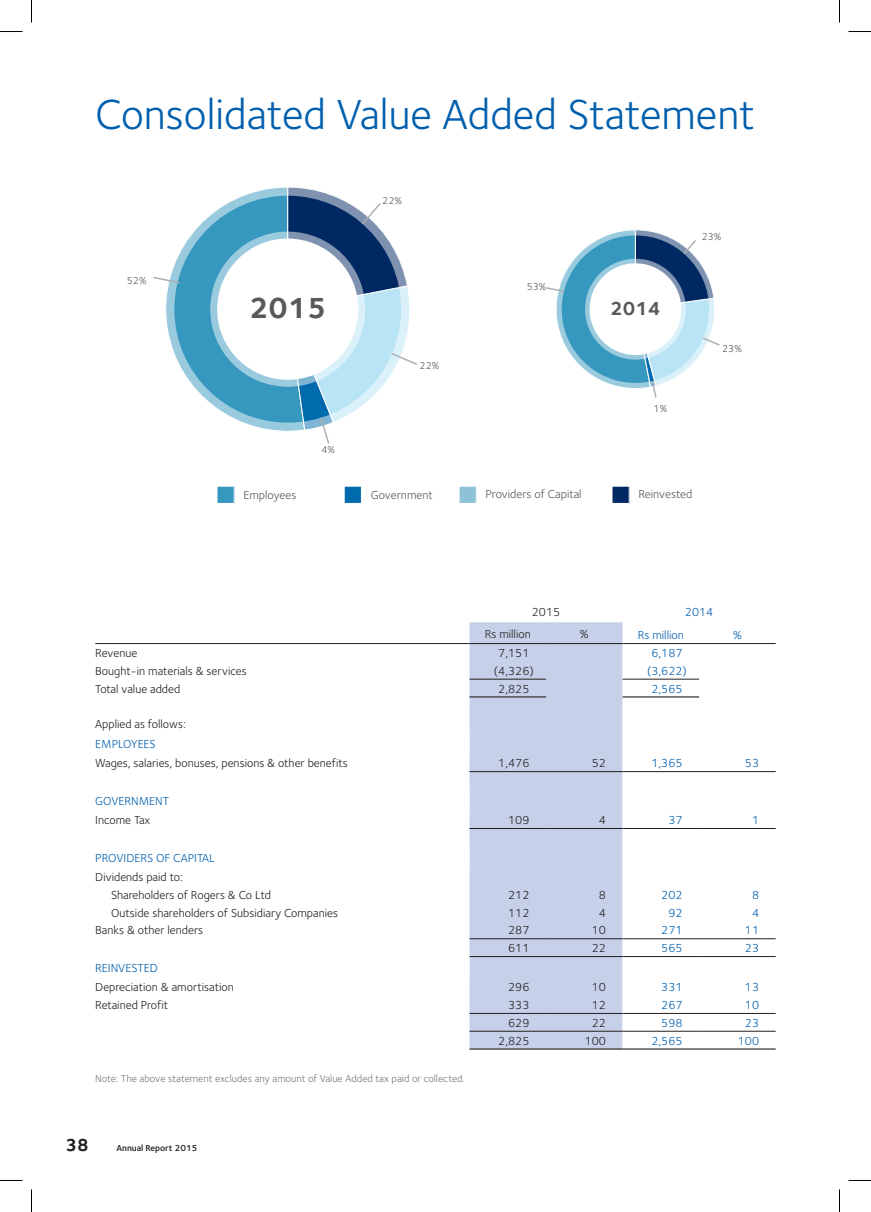
<style>
.page{position:relative;width:871px;height:1212px;background:#fff}
.page>*{position:absolute;margin:0;border:0;box-sizing:border-box;transform-origin:0 0}
.t1{font:43.5px "Foundry Sterling";color:#015fae}
.t2{font:700 30px "Foundry Sterling";color:#58595b}
.t3{font:700 19.5px "Foundry Sterling";color:#58595b}
.t4{font:700 18px "Foundry Sterling";color:#231f20}
.t5{font:12px/17.9px "Foundry Sterling";color:#231f20}
.t6{font:12px "Foundry Sterling";color:#015fae}
.t7{font:12px "Foundry Sterling";color:#58595b}
.t8{font:10.5px "Foundry Sterling";color:#76787b}
.t9{font:10.2px "Foundry Sterling";color:#58595b}
.t10{font:600 9px "Foundry Sterling";color:#231f20}
</style>
<div class="page">
<div style="left:469px;top:622px;width:154px;height:426px;background:#c7d0e9"></div>
<svg style="left:623px;top:679px;width:153px;height:353px"></svg>
<hr style="left:469px;top:938px;width:77px;height:1px;background:#231f20">
<hr style="left:546px;top:938px;width:77px;height:1px;background:#231f20">
<hr style="left:623px;top:938px;width:76px;height:1px;background:#231f20">
<hr style="left:699px;top:938px;width:77px;height:1px;background:#231f20">
<hr style="left:469px;top:1012px;width:77px;height:1px;background:#231f20">
<hr style="left:546px;top:1012px;width:77px;height:1px;background:#231f20">
<hr style="left:623px;top:1012px;width:76px;height:1px;background:#231f20">
<hr style="left:699px;top:1012px;width:77px;height:1px;background:#231f20">
<hr style="left:95px;top:643px;width:374px;height:1px;background:#231f20">
<hr style="left:469px;top:678px;width:77px;height:1px;background:#231f20">
<hr style="left:623px;top:678px;width:76px;height:1px;background:#231f20">
<hr style="left:469px;top:771px;width:77px;height:1px;background:#231f20">
<hr style="left:546px;top:771px;width:77px;height:1px;background:#231f20">
<hr style="left:623px;top:771px;width:76px;height:1px;background:#231f20">
<hr style="left:699px;top:771px;width:77px;height:1px;background:#231f20">
<hr style="left:469px;top:828px;width:77px;height:1px;background:#231f20">
<hr style="left:546px;top:828px;width:77px;height:1px;background:#231f20">
<hr style="left:623px;top:828px;width:76px;height:1px;background:#231f20">
<hr style="left:699px;top:828px;width:77px;height:1px;background:#231f20">
<hr style="left:469px;top:955px;width:77px;height:1px;background:#231f20">
<hr style="left:546px;top:955px;width:77px;height:1px;background:#231f20">
<hr style="left:623px;top:955px;width:76px;height:1px;background:#231f20">
<hr style="left:699px;top:955px;width:77px;height:1px;background:#231f20">
<hr style="left:469px;top:1030px;width:77px;height:1px;background:#231f20">
<hr style="left:546px;top:1030px;width:77px;height:1px;background:#231f20">
<hr style="left:623px;top:1030px;width:76px;height:1px;background:#231f20">
<hr style="left:699px;top:1030px;width:77px;height:1px;background:#231f20">
<hr style="left:469px;top:696px;width:77px;height:1px;background:#231f20">
<hr style="left:623px;top:696px;width:76px;height:1px;background:#231f20">
<hr style="left:469px;top:1048px;width:77px;height:1px;background:#231f20">
<hr style="left:546px;top:1048px;width:77px;height:1px;background:#231f20">
<hr style="left:623px;top:1048px;width:76px;height:1px;background:#231f20">
<hr style="left:699px;top:1048px;width:77px;height:1px;background:#231f20">
<hr style="left:469px;top:643px;width:77px;height:1px;background:#231f20">
<hr style="left:546px;top:643px;width:77px;height:1px;background:#231f20">
<hr style="left:623px;top:643px;width:76px;height:1px;background:#231f20">
<hr style="left:699px;top:643px;width:77px;height:1px;background:#231f20">
<svg style="left:546px;top:229px;width:174px;height:169px"></svg>
<div style="left:217px;top:486px;width:17px;height:17px;background:#3697bf"></div>
<div style="left:216px;top:485px;width:19px;height:19px;border:1px solid #fff"></div>
<div style="left:344px;top:486px;width:17px;height:17px;background:#006bac"></div>
<div style="left:344px;top:485px;width:18px;height:19px;border:1px solid #fff"></div>
<div style="left:459px;top:486px;width:17px;height:17px;background:#8dc2d7"></div>
<div style="left:458px;top:485px;width:19px;height:19px;border:1px solid #fff"></div>
<div style="left:612px;top:486px;width:17px;height:17px;background:#002964"></div>
<div style="left:611px;top:485px;width:19px;height:19px;border:1px solid #fff"></div>
<svg style="left:153px;top:187px;width:264px;height:257px"></svg>
<svg style="left:0;top:31px;width:22px;height:1px"></svg>
<svg style="left:848px;top:31px;width:23px;height:1px"></svg>
<svg style="left:31px;top:0;width:1px;height:22px"></svg>
<svg style="left:31px;top:1189px;width:1px;height:22px"></svg>
<svg style="left:839px;top:0;width:1px;height:22px"></svg>
<svg style="left:839px;top:1189px;width:1px;height:22px"></svg>
<h1 class="t1" style="left:95px;top:89px;width:662px">Consolidated Value Added Statement</h1>
<p class="t9" style="left:127px;top:274px;width:21px">52%</p>
<p class="t9" style="left:382px;top:194px;width:21px">22%</p>
<p class="t9" style="left:702px;top:231px;width:21px">23%</p>
<h2 class="t2" style="left:249px;top:290px;width:79px">2015</h2>
<p class="t9" style="left:322px;top:444px;width:15px">4%</p>
<p class="t9" style="left:420px;top:360px;width:21px">22%</p>
<p class="t9" style="left:527px;top:280px;width:21px">53%</p>
<h3 class="t3" style="left:610px;top:297px;width:52px">2014</h3>
<p class="t9" style="left:654px;top:403px;width:15px">1%</p>
<p class="t7" style="left:243px;top:488px;width:54px">Employees</p>
<p class="t7" style="left:371px;top:488px;width:64px">Government</p>
<p class="t7" style="left:486px;top:487px;width:98px">Providers of Capital</p>
<p class="t7" style="left:638px;top:487px;width:55px">Reinvested</p>
<p class="t9" style="left:722px;top:342px;width:21px">23%</p>
<p class="t5" style="left:532px;top:603px;width:30px">2015</p>
<p class="t6" style="left:685px;top:605px;width:30px">2014</p>
<p class="t5" style="left:485px;top:624px;width:47px">Rs million</p>
<p class="t5" style="left:580px;top:624px;width:10px">%</p>
<p class="t6" style="left:638px;top:628px;width:47px">Rs million</p>
<p class="t6" style="left:733px;top:628px;width:10px">%</p>
<p class="t5" style="left:95px;top:644px;width:44px">Revenue</p>
<p class="t5" style="left:498px;top:644px;width:33px">7,151</p>
<p class="t6" style="left:651px;top:646px;width:33px">6,187</p>
<p class="t5" style="left:95px;top:661px;width:153px">Bought-in materials &amp; services</p>
<p class="t5" style="left:494px;top:661px;width:41px">(4,326)</p>
<p class="t6" style="left:647px;top:663px;width:41px">(3,622)</p>
<p class="t5" style="left:95px;top:679px;width:87px">Total value added</p>
<p class="t5" style="left:498px;top:679px;width:33px">2,825</p>
<p class="t6" style="left:651px;top:681px;width:33px">2,565</p>
<p class="t5" style="left:95px;top:715px;width:92px">Applied as follows:</p>
<p class="t6" style="left:95px;top:736px;width:62px">EMPLOYEES</p>
<p class="t5" style="left:95px;top:754px;width:254px">Wages, salaries, bonuses, pensions &amp; other benefits</p>
<p class="t5" style="left:498px;top:754px;width:33px">1,476</p>
<p class="t5" style="left:592px;top:754px;width:16px">52</p>
<p class="t6" style="left:651px;top:756px;width:33px">1,365</p>
<p class="t6" style="left:745px;top:756px;width:16px">53</p>
<p class="t6" style="left:95px;top:793px;width:75px">GOVERNMENT</p>
<p class="t5" style="left:95px;top:811px;width:56px">Income Tax</p>
<p class="t5" style="left:508px;top:811px;width:23px">109</p>
<p class="t5" style="left:599px;top:811px;width:9px">4</p>
<p class="t6" style="left:668px;top:812px;width:16px">37</p>
<p class="t6" style="left:752px;top:812px;width:9px">1</p>
<p class="t6" style="left:95px;top:850px;width:121px">PROVIDERS OF CAPITAL</p>
<p class="t5" style="left:111px;top:867px;width:162px;text-indent:-16px">Dividends paid to:<br>Shareholders of Rogers &amp; Co Ltd</p>
<p class="t5" style="left:508px;top:885px;width:23px">212</p>
<p class="t5" style="left:599px;top:885px;width:9px">8</p>
<p class="t6" style="left:661px;top:887px;width:23px">202</p>
<p class="t6" style="left:752px;top:887px;width:9px">8</p>
<p class="t5" style="left:111px;top:903px;width:229px">Outside shareholders of Subsidiary Companies</p>
<p class="t5" style="left:508px;top:903px;width:23px">112</p>
<p class="t5" style="left:599px;top:903px;width:9px">4</p>
<p class="t6" style="left:668px;top:905px;width:16px">92</p>
<p class="t6" style="left:752px;top:905px;width:9px">4</p>
<p class="t5" style="left:95px;top:921px;width:109px">Banks &amp; other lenders</p>
<p class="t5" style="left:508px;top:921px;width:23px">287</p>
<p class="t5" style="left:592px;top:921px;width:16px">10</p>
<p class="t6" style="left:661px;top:923px;width:23px">271</p>
<p class="t6" style="left:745px;top:923px;width:16px">11</p>
<p class="t5" style="left:508px;top:938px;width:23px">611</p>
<p class="t5" style="left:592px;top:938px;width:16px">22</p>
<p class="t6" style="left:661px;top:941px;width:23px">565</p>
<p class="t6" style="left:745px;top:941px;width:16px">23</p>
<p class="t6" style="left:95px;top:960px;width:64px">REINVESTED</p>
<p class="t5" style="left:95px;top:978px;width:140px">Depreciation &amp; amortisation</p>
<p class="t5" style="left:508px;top:978px;width:23px">296</p>
<p class="t5" style="left:592px;top:978px;width:16px">10</p>
<p class="t6" style="left:661px;top:980px;width:23px">331</p>
<p class="t6" style="left:745px;top:980px;width:16px">13</p>
<p class="t5" style="left:95px;top:995px;width:74px">Retained Profit</p>
<p class="t5" style="left:508px;top:995px;width:23px">333</p>
<p class="t5" style="left:592px;top:995px;width:16px">12</p>
<p class="t6" style="left:661px;top:997px;width:23px">267</p>
<p class="t6" style="left:745px;top:997px;width:16px">10</p>
<p class="t5" style="left:508px;top:1013px;width:23px">629</p>
<p class="t5" style="left:592px;top:1013px;width:16px">22</p>
<p class="t6" style="left:661px;top:1015px;width:23px">598</p>
<p class="t6" style="left:745px;top:1015px;width:16px">23</p>
<p class="t5" style="left:498px;top:1031px;width:33px">2,825</p>
<p class="t5" style="left:585px;top:1031px;width:23px">100</p>
<p class="t6" style="left:651px;top:1033px;width:33px">2,565</p>
<p class="t6" style="left:738px;top:1033px;width:23px">100</p>
<p class="t8" style="left:95px;top:1071px;width:371px">Note: The above statement excludes any amount of Value Added tax paid or collected.</p>
<h3 class="t4" style="left:66px;top:1134px;width:25px">38</h3>
<p class="t10" style="left:117px;top:1142px;width:82px">Annual Report 2015</p>
</div>
